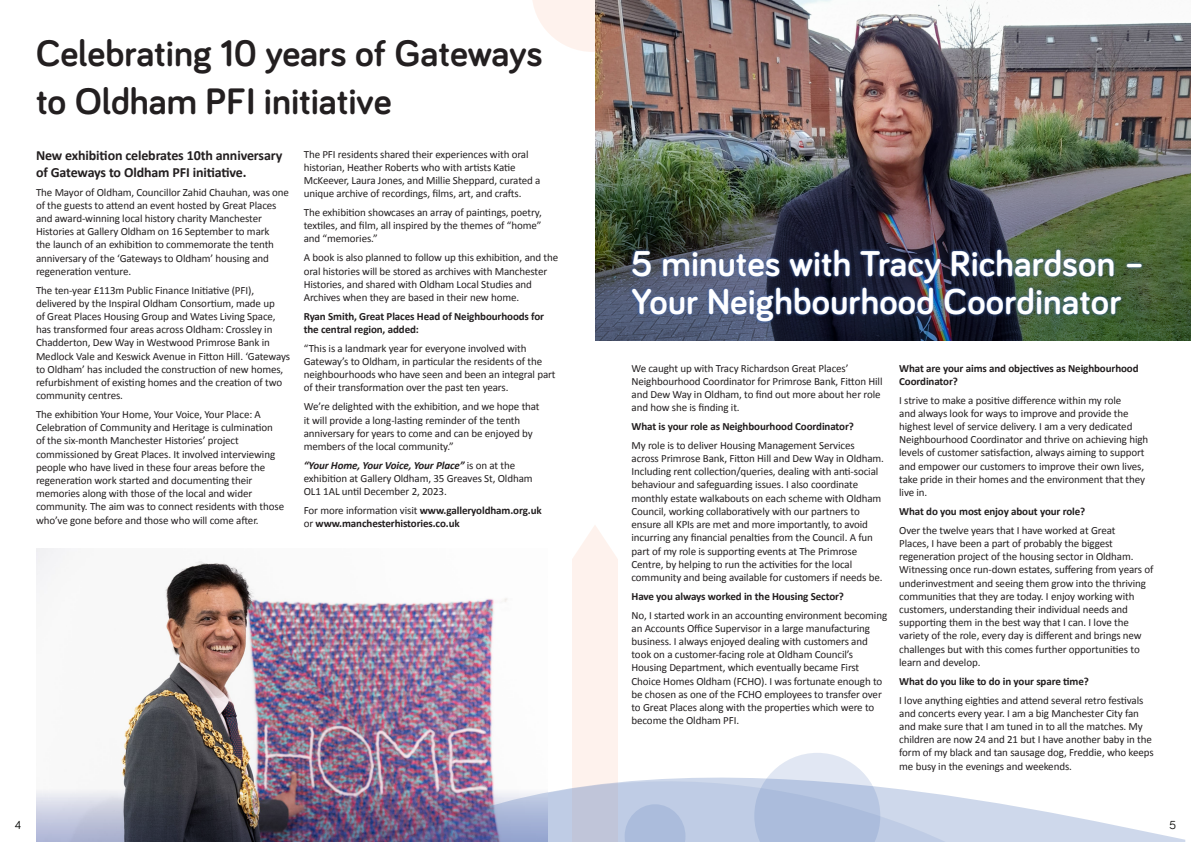
<style>
.page{position:relative;width:1191px;height:842px;background:#fff}
.page>*{position:absolute;margin:0;border:0;box-sizing:border-box;transform-origin:0 0}
.Heading{font:700 38px/48px "Bariol";color:#231f20}
.Heading-2{font:700 37px/38px "Bariol";letter-spacing:.005em;color:#fff}
.Body{font:700 14px/16.8px "Calibri";letter-spacing:-.01em;color:#231f20}
.t1{font:12px "Bariol";color:#040503}
.Body-2{font:11px/13.2px "Calibri";letter-spacing:-.01em;color:#231f20}
.Body-3{font:700 11px/13.2px "Calibri";letter-spacing:-.01em;color:#231f20}
.s1{font-weight:700;font-style:italic}
.s2{font-weight:400}
</style>
<div class="page">
<img style="left:36px;top:548px;width:472px;height:241px">
<img style="left:403px;top:753px;width:464px;height:24px">
<div style="left:572px;top:559px;width:45px;height:283px;background:#fef2ed"></div>
<svg style="left:573px;top:525px;width:44px;height:34px"></svg>
<img style="left:36px;top:789px;width:312px;height:53px">
<img style="left:348px;top:777px;width:837px;height:65px">
<img style="left:595px;top:0;width:596px;height:341px">
<img style="left:595px;top:132px;width:596px;height:208px">
<img style="left:629px;top:247px;width:515px;height:77px">
<svg style="left:532px;top:0;width:122px;height:52px;background:#c3b2ac"></svg>
<p class="Heading" style="left:36px;top:28px;width:508px">Celebrating 10 years of Gateways to Oldham PFI initiative</p>
<p class="Body" style="left:36px;top:146px;width:248px">New exhibition celebrates 10th anniversary of Gateways to Oldham PFI initiative.</p>
<p class="Body-2" style="left:36px;top:185px;width:255px">The Mayor of Oldham, Councillor Zahid Chauhan, was one of the guests to attend an event hosted by Great Places and award-winning local history charity Manchester Histories at Gallery Oldham on 16 September to mark<br>the launch of an exhibition to commemorate the tenth anniversary of the ‘Gateways to Oldham’ housing and regeneration venture.</p>
<p class="Body-2" style="left:36px;top:283px;width:256px">The ten-year £113m Public Finance Initiative (PFI), delivered by the Inspiral Oldham Consortium, made up<br>of Great Places Housing Group and Wates Living Space, has transformed four areas across Oldham: Crossley in Chadderton, Dew Way in Westwood Primrose Bank in Medlock Vale and Keswick Avenue in Fitton Hill. ‘Gateways to Oldham’ has included the construction of new homes, refurbishment of existing homes and the creation of two community centres.</p>
<p class="Body-2" style="left:36px;top:407px;width:250px">The exhibition Your Home, Your Voice, Your Place: A Celebration of Community and Heritage is culmination of the six-month Manchester Histories’ project commissioned by Great Places. It involved interviewing people who have lived in these four areas before the regeneration work started and documenting their memories along with those of the local and wider community. The aim was to connect residents with those who’ve gone before and those who will come after.</p>
<p class="Body-2" style="left:304px;top:147px;width:238px">The PFI residents shared their experiences with oral historian, Heather Roberts who with artists Katie McKeever, Laura Jones, and Millie Sheppard, curated a unique archive of recordings, films, art, and crafts.</p>
<p class="Body-2" style="left:304px;top:205px;width:239px;text-align:justify">The exhibition showcases an array of paintings, poetry, textiles, and film, all inspired by the themes of “home” and “memories.”</p>
<p class="Body-2" style="left:304px;top:251px;width:256px">A book is also planned to follow up this exhibition, and the oral histories will be stored as archives with Manchester Histories, and shared with Oldham Local Studies and Archives when they are based in their new home.</p>
<p class="Body-3" style="left:304px;top:309px;width:242px">Ryan Smith, Great Places Head of Neighbourhoods for the central region, added:</p>
<p class="Body-2" style="left:304px;top:341px;width:253px">“This is a landmark year for everyone involved with Gateway’s to Oldham, in particular the residents of the neighbourhoods who have seen and been an integral part of their transformation over the past ten years.</p>
<p class="Body-2" style="left:304px;top:400px;width:237px">We’re delighted with the exhibition, and we hope that it will provide a long-lasting reminder of the tenth anniversary for years to come and can be enjoyed by members of the local community.”</p>
<p class="Body-2" style="left:304px;top:458px;width:230px"><span class="s1">“Your Home, Your Voice, Your Place”</span> is on at the exhibition at Gallery Oldham, 35 Greaves St, Oldham<br>OL1 1AL until December 2, 2023.</p>
<p class="Body-3" style="left:304px;top:503px;width:239px"><span class="s2">For more information visit</span> www.galleryoldham.org.uk <span class="s2">or</span> www.manchesterhistories.co.uk</p>
<p class="Heading-2" style="left:631px;top:243px;width:515px">5 minutes with Tracy Richardson –<br>Your Neighbourhood Coordinator</p>
<p class="Body-2" style="left:631px;top:361px;width:252px">We caught up with Tracy Richardson Great Places’ Neighbourhood Coordinator for Primrose Bank, Fitton Hill and Dew Way in Oldham, to find out more about her role and how she is finding it.</p>
<p class="Body-3" style="left:631px;top:419px;width:224px">What is your role as Neighbourhood Coordinator?</p>
<p class="Body-2" style="left:631px;top:438px;width:254px">My role is to deliver Housing Management Services across Primrose Bank, Fitton Hill and Dew Way in Oldham.<br>Including rent collection/queries, dealing with anti-social behaviour and safeguarding issues. I also coordinate monthly estate walkabouts on each scheme with Oldham Council, working collaboratively with our partners to ensure all KPIs are met and more importantly, to avoid incurring any financial penalties from the Council. A fun part of my role is supporting events at The Primrose Centre, by helping to run the activities for the local community and being available for customers if needs be.</p>
<p class="Body-3" style="left:631px;top:589px;width:214px">Have you always worked in the Housing Sector?</p>
<p class="Body-2" style="left:631px;top:608px;width:257px">No, I started work in an accounting environment becoming an Accounts Office Supervisor in a large manufacturing business. I always enjoyed dealing with customers and took on a customer-facing role at Oldham Council’s Housing Department, which eventually became First Choice Homes Oldham (FCHO). I was fortunate enough to be chosen as one of the FCHO employees to transfer over to Great Places along with the properties which were to become the Oldham PFI.</p>
<p class="Body-3" style="left:899px;top:361px;width:241px">What are your aims and objectives as Neighbourhood<br>Coordinator?</p>
<p class="Body-2" style="left:899px;top:393px;width:250px">I strive to make a positive difference within my role<br>and always look for ways to improve and provide the highest level of service delivery. I am a very dedicated Neighbourhood Coordinator and thrive on achieving high levels of customer satisfaction, always aiming to support and empower our customers to improve their own lives, take pride in their homes and the environment that they live in.</p>
<p class="Body-3" style="left:899px;top:504px;width:188px">What do you most enjoy about your role?</p>
<p class="Body-2" style="left:899px;top:523px;width:256px">Over the twelve years that I have worked at Great<br>Places, I have been a part of probably the biggest regeneration project of the housing sector in Oldham.<br>Witnessing once run-down estates, suffering from years of underinvestment and seeing them grow into the thriving communities that they are today. I enjoy working with customers, understanding their individual needs and supporting them in the best way that I can. I love the variety of the role, every day is different and brings new challenges but with this comes further opportunities to learn and develop.</p>
<p class="Body-3" style="left:899px;top:674px;width:191px">What do you like to do in your spare time?</p>
<p class="Body-2" style="left:899px;top:693px;width:256px">I love anything eighties and attend several retro festivals and concerts every year. I am a big Manchester City fan and make sure that I am tuned in to all the matches. My children are now 24 and 21 but I have another baby in the form of my black and tan sausage dog, Freddie, who keeps me busy in the evenings and weekends.</p>
<p class="t1" style="left:15px;top:816px;width:8px">4</p>
<p class="t1" style="left:1169px;top:816px;width:8px">5</p>
</div>
